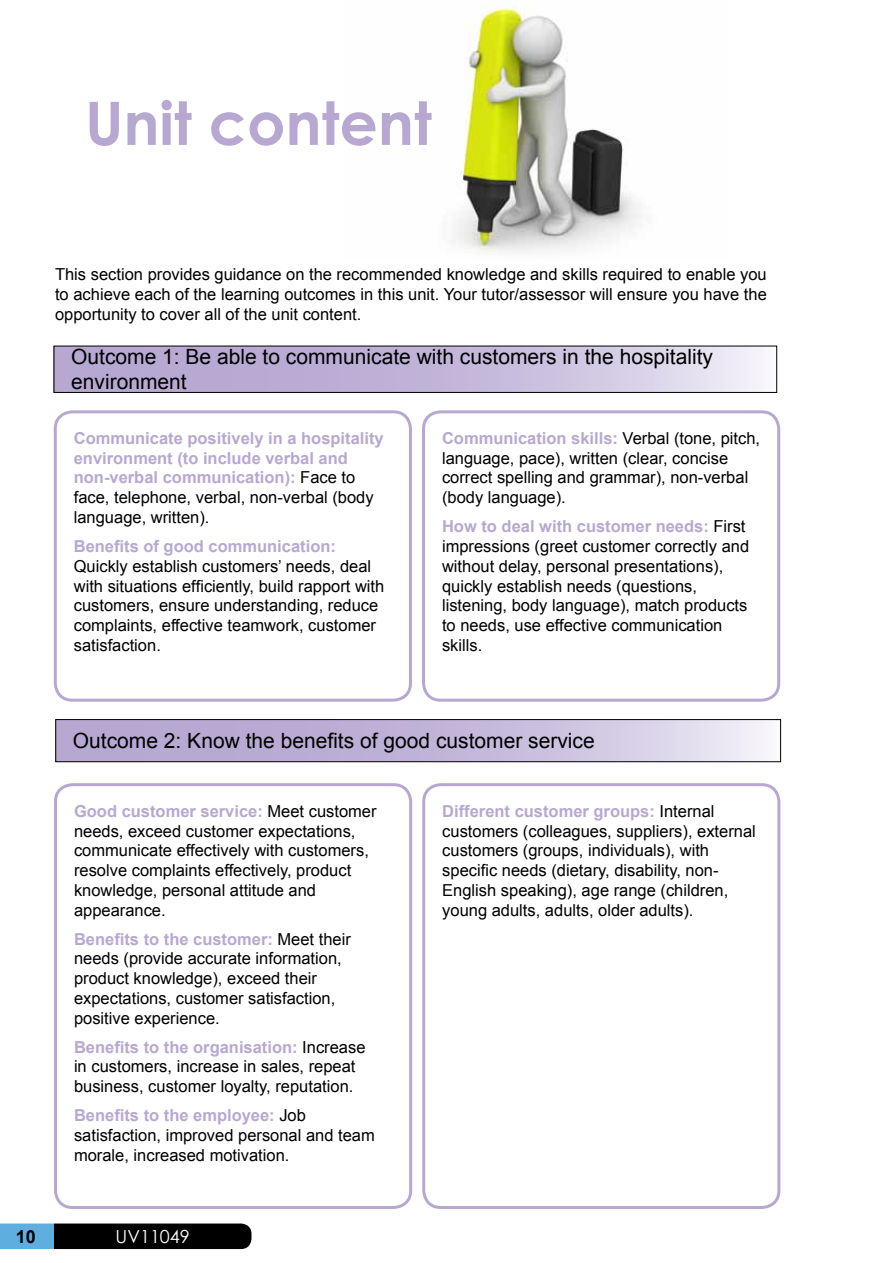
<style>
.page{position:relative;width:893px;height:1263px;background:#fff}
.page>*{position:absolute;margin:0;border:0;box-sizing:border-box;transform-origin:0 0}
.t1{font:700 60px "Century Gothic";color:#b7a8d2}
.t2{font:21px/25.2px "Arial";color:#000}
.t3{font:18px "Century Gothic";color:#fff}
.t4{font:700 18px "Arial";color:#000}
.t5{font:16.5px/19.8px "Arial";color:#000}
.t6{font:700 16.5px/19.8px "Arial";color:#b7a8d2}
.s1{font-weight:400;color:#000}
.s2{font-weight:700;color:#b7a8d2}
</style>
<div class="page">
<img style="left:452px;top:3px;width:190px;height:251px">
<svg style="left:0;top:1223px;width:251px;height:26px;background:#1a2b35"></svg>
<svg style="left:58px;top:721px;width:709px;height:39px;background:#c6bbdc"></svg>
<div style="left:56px;top:719px;width:725px;height:43px;border:1px solid #000"></div>
<div style="left:54px;top:783px;width:358px;height:426px;border:3px solid #b7a8d2;border-radius:17px"></div>
<div style="left:422px;top:783px;width:358px;height:426px;border:3px solid #b7a8d2;border-radius:17px"></div>
<svg style="left:56px;top:348px;width:707px;height:43px;background:#c6badc"></svg>
<div style="left:54px;top:346px;width:723px;height:47px;border:1px solid #000"></div>
<div style="left:54px;top:410px;width:358px;height:292px;border:3px solid #b7a8d2;border-radius:17px"></div>
<div style="left:422px;top:410px;width:358px;height:292px;border:3px solid #b7a8d2;border-radius:17px"></div>
<h1 class="t1" style="left:85px;top:78px;width:348px">Unit content</h1>
<p class="t5" style="left:55px;top:265px;width:713px;text-align:justify">This section provides guidance on the recommended knowledge and skills required to enable you to achieve each of the learning outcomes in this unit. Your tutor/assessor will ensure you have the opportunity to cover all of the unit content.</p>
<p class="t2" style="left:71px;top:344px;width:643px">Outcome 1: Be able to communicate with customers in the hospitality environment</p>
<p class="t6" style="left:74px;top:429px;width:311px">Communicate positively in a hospitality environment (to include verbal and non-verbal communication): <span class="s1">Face to face, telephone, verbal, non-verbal (body language, written).</span></p>
<p class="t6" style="left:74px;top:537px;width:264px">Benefits of good communication:</p>
<p class="t5" style="left:74px;top:556px;width:312px">Quickly establish customers’ needs, deal with situations efficiently, build rapport with customers, ensure understanding, reduce complaints, effective teamwork, customer satisfaction.</p>
<p class="t5" style="left:442px;top:428px;width:320px"><span class="s2">Communication skills:</span> Verbal (tone, pitch, language, pace), written (clear, concise correct spelling and grammar), non-verbal (body language).</p>
<p class="t5" style="left:442px;top:517px;width:309px"><span class="s2">How to deal with customer needs:</span> First impressions (greet customer correctly and without delay, personal presentations), quickly establish needs (questions, listening, body language), match products to needs, use effective communication skills.</p>
<p class="t2" style="left:73px;top:728px;width:523px">Outcome 2: Know the benefits of good customer service</p>
<p class="t5" style="left:74px;top:801px;width:304px"><span class="s2">Good customer service:</span> Meet customer needs, exceed customer expectations, communicate effectively with customers, resolve complaints effectively, product knowledge, personal attitude and appearance.</p>
<p class="t5" style="left:74px;top:929px;width:278px"><span class="s2">Benefits to the customer:</span> Meet their needs (provide accurate information, product knowledge), exceed their expectations, customer satisfaction, positive experience.</p>
<p class="t5" style="left:74px;top:1037px;width:293px"><span class="s2">Benefits to the organisation:</span> Increase in customers, increase in sales, repeat business, customer loyalty, reputation.</p>
<p class="t5" style="left:74px;top:1105px;width:302px"><span class="s2">Benefits to the employee:</span> Job satisfaction, improved personal and team morale, increased motivation.</p>
<p class="t4" style="left:16px;top:1225px;width:22px">10</p>
<p class="t3" style="left:116px;top:1223px;width:76px">UV11049</p>
<p class="t5" style="left:442px;top:801px;width:315px"><span class="s2">Different customer groups:</span> Internal customers (colleagues, suppliers), external customers (groups, individuals), with specific needs (dietary, disability, non-English speaking), age range (children, young adults, adults, older adults).</p>
</div>
